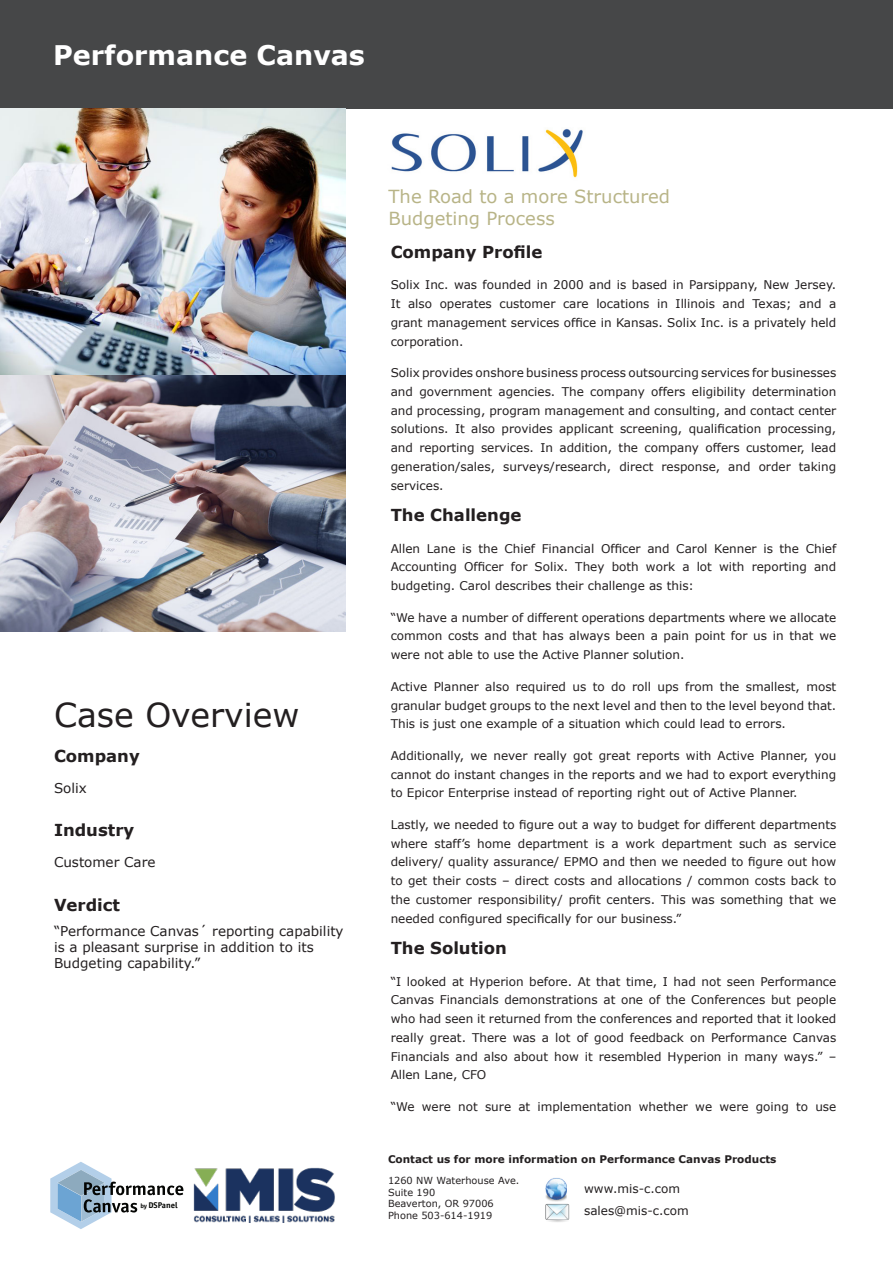
<style>
.page{position:relative;width:893px;height:1263px;background:#fff}
.page>*{position:absolute;margin:0;border:0;box-sizing:border-box;transform-origin:0 0}
.pcHeadingMain{font:33px "Verdana";color:#231f20}
.t1{font:700 27px "Verdana";color:#fff}
.t2{font:18px/21.6px "Verdana";color:#b8b487}
.pcFactBulletHeading{font:700 16.5px "Verdana";color:#231f20}
.pcBread{font:13.5px/16.2px "Verdana";color:#231f20}
.t3{font:12px/18.8px "Verdana";color:#231f20;text-align:justify}
.t4{font:700 10.5px "Verdana";color:#231f20}
.t5{font:9.75px/11.7px "Verdana";color:#231f20}
.t6{font:700 8.4px "Officina Sans LT";color:#040503;scale:1.05 1}
.s1{font-size:6.45px}
</style>
<div class="page">
<div style="left:0;top:0;width:893px;height:108px;background:#464748"></div>
<svg style="left:50px;top:1162px;width:133px;height:67px"></svg>
<img style="left:545px;top:1178px;width:22px;height:24px">
<img style="left:545px;top:1203px;width:25px;height:19px">
<img style="left:193px;top:1167px;width:142px;height:55px">
<img style="left:0;top:376px;width:345px;height:255px">
<img style="left:0;top:108px;width:345px;height:266px">
<img style="left:391px;top:128px;width:192px;height:50px">
<p class="t1" style="left:53px;top:36px;width:313px">Performance Canvas</p>
<p class="pcHeadingMain" style="left:54px;top:692px;width:247px">Case Overview</p>
<p class="pcFactBulletHeading" style="left:54px;top:744px;width:87px">Company</p>
<p class="pcBread" style="left:54px;top:780px;width:34px">Solix</p>
<p class="pcFactBulletHeading" style="left:54px;top:819px;width:82px">Industry</p>
<p class="pcBread" style="left:54px;top:854px;width:103px">Customer Care</p>
<p class="pcFactBulletHeading" style="left:54px;top:893px;width:68px">Verdict</p>
<p class="pcBread" style="left:54px;top:922px;width:291px">“Performance Canvas´ reporting capability is a pleasant surprise in addition to its<br>Budgeting capability.”</p>
<p class="t6" style="left:140px;top:1200px;width:37px"><span class="s1">by</span> DSPanel</p>
<p class="t2" style="left:389px;top:185px;width:283px">The Road to a more Structured<br>Budgeting Process</p>
<p class="pcFactBulletHeading" style="left:391px;top:240px;width:153px">Company Profile</p>
<p class="t3" style="left:391px;top:276px;width:447px">Solix Inc. was founded in 2000 and is based in Parsippany, New Jersey.<br>It also operates customer care locations in Illinois and Texas; and a grant management services office in Kansas. Solix Inc. is a privately held corporation.</p>
<p class="t3" style="left:391px;top:363px;width:447px">Solix provides onshore business process outsourcing services for businesses and government agencies. The company offers eligibility determination and processing, program management and consulting, and contact center solutions. It also provides applicant screening, qualification processing, and reporting services. In addition, the company offers customer, lead generation/sales, surveys/research, direct response, and order taking services.</p>
<p class="pcFactBulletHeading" style="left:391px;top:503px;width:132px">The Challenge</p>
<p class="t3" style="left:391px;top:539px;width:447px">Allen Lane is the Chief Financial Officer and Carol Kenner is the Chief Accounting Officer for Solix. They both work a lot with reporting and budgeting. Carol describes their challenge as this:</p>
<p class="t3" style="left:391px;top:608px;width:447px">“We have a number of different operations departments where we allocate common costs and that has always been a pain point for us in that we were not able to use the Active Planner solution.</p>
<p class="t3" style="left:391px;top:677px;width:447px">Active Planner also required us to do roll ups from the smallest, most granular budget groups to the next level and then to the level beyond that.<br>This is just one example of a situation which could lead to errors.</p>
<p class="t3" style="left:391px;top:746px;width:447px">Additionally, we never really got great reports with Active Planner, you cannot do instant changes in the reports and we had to export everything to Epicor Enterprise instead of reporting right out of Active Planner.</p>
<p class="t3" style="left:391px;top:815px;width:447px">Lastly, we needed to figure out a way to budget for different departments where staff’s home department is a work department such as service delivery/ quality assurance/ EPMO and then we needed to figure out how to get their costs – direct costs and allocations / common costs back to the customer responsibility/ profit centers. This was something that we needed configured specifically for our business.”</p>
<p class="pcFactBulletHeading" style="left:391px;top:936px;width:118px">The Solution</p>
<p class="t3" style="left:391px;top:972px;width:447px">“I looked at Hyperion before. At that time, I had not seen Performance Canvas Financials demonstrations at one of the Conferences but people who had seen it returned from the conferences and reported that it looked really great. There was a lot of good feedback on Performance Canvas Financials and also about how it resembled Hyperion in many ways.” – Allen Lane, CFO</p>
<p class="t3" style="left:391px;top:1097px;width:447px">“We were not sure at implementation whether we were going to use</p>
<p class="t4" style="left:388px;top:1151px;width:390px">Contact us for more information on Performance Canvas Products</p>
<p class="t5" style="left:388px;top:1174px;width:133px">1260 NW Waterhouse Ave.<br>Suite 190<br>Beaverton, OR 97006<br>Phone 503-614-1919</p>
<p class="t3" style="left:584px;top:1177px;width:106px;line-height:22.2px">www.mis-c.com sales@mis-c.com</p>
</div>
